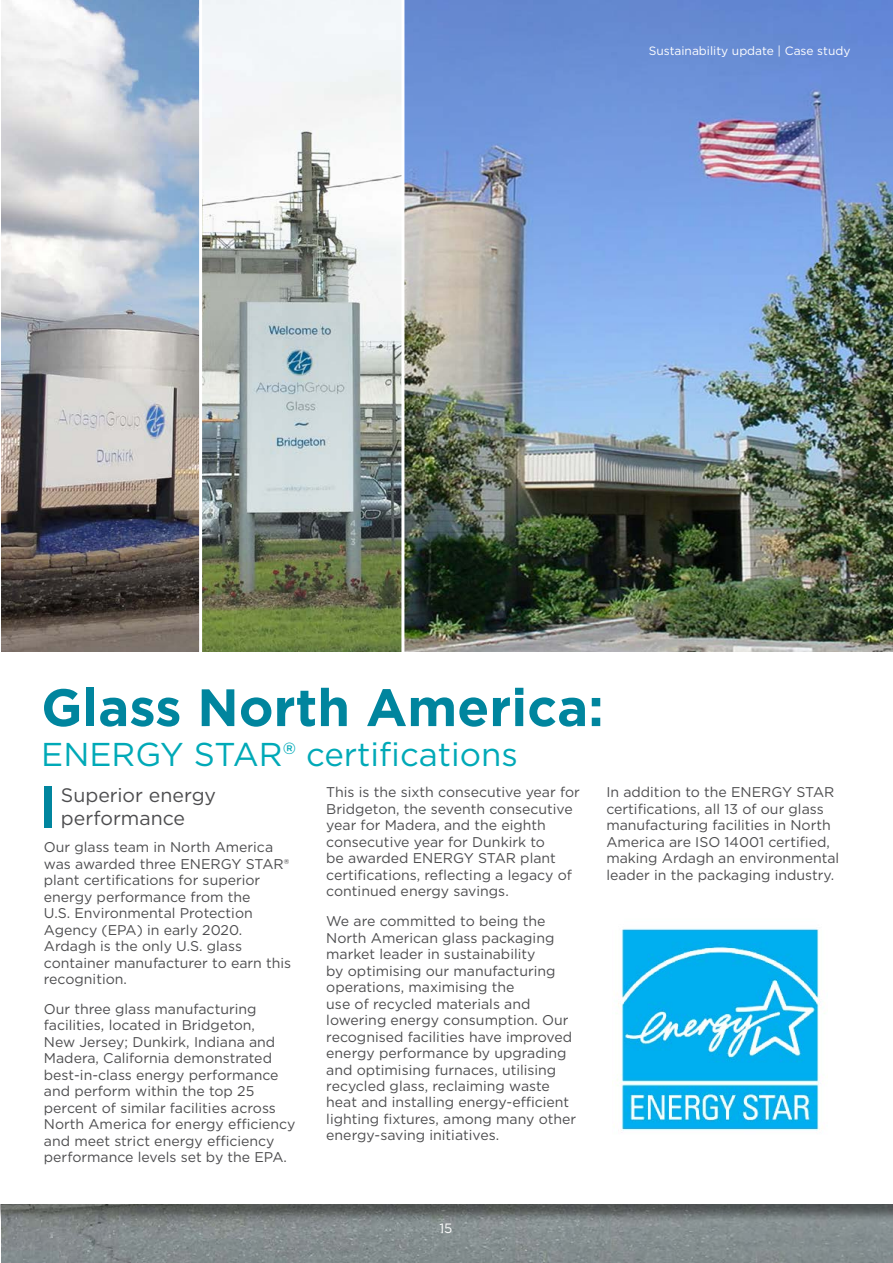
<style>
.page{position:relative;width:893px;height:1263px;background:#fff}
.page>*{position:absolute;margin:0;border:0;box-sizing:border-box;transform-origin:0 0}
.t1{font:700 52.5px "Gotham";color:#00859e}
.t2{font:33px "Gotham";color:#00a9b7}
.t3{font:19.5px/23.4px "Gotham";color:#4d4d4f}
.t4{font:14.1px/16.5px "Gotham";color:#4d4d4f}
.t5{font:13.5px "Gotham";color:#fff}
.t6{font:12px "Gotham";color:#fff}
</style>
<div class="page">
<img style="left:2px;top:0;width:197px;height:652px">
<img style="left:202px;top:0;width:199px;height:652px">
<img style="left:404px;top:0;width:489px;height:652px">
<img style="left:1px;top:1222px;width:892px;height:41px">
<div style="left:0;top:654px;width:893px;height:568px;background:#000;opacity:.4"></div>
<div style="left:0;top:652px;width:893px;height:551px;background:#fff"></div>
<div style="left:44px;top:786px;width:8px;height:42px;background:#00859e"></div>
<img style="left:616px;top:928px;width:209px;height:203px">
<p class="t6" style="left:649px;top:43px;width:203px">Sustainability update | Case study</p>
<h1 class="t1" style="left:41px;top:673px;width:564px">Glass North America:</h1>
<h2 class="t2" style="left:41px;top:733px;width:478px">ENERGY STAR® certifications</h2>
<h3 class="t3" style="left:61px;top:783px;width:157px">Superior energy performance</h3>
<p class="t4" style="left:44px;top:839px;width:249px">Our glass team in North America was awarded three ENERGY STAR® plant certifications for superior energy performance from the<br>U.S. Environmental Protection<br>Agency (EPA) in early 2020.<br>Ardagh is the only U.S. glass container manufacturer to earn this recognition.</p>
<p class="t4" style="left:44px;top:1000px;width:253px">Our three glass manufacturing facilities, located in Bridgeton,<br>New Jersey; Dunkirk, Indiana and Madera, California demonstrated best-in-class energy performance and perform within the top 25 percent of similar facilities across North America for energy efficiency and meet strict energy efficiency performance levels set by the EPA.</p>
<p class="t4" style="left:326px;top:784px;width:255px">This is the sixth consecutive year for Bridgeton, the seventh consecutive year for Madera, and the eighth consecutive year for Dunkirk to<br>be awarded ENERGY STAR plant certifications, reflecting a legacy of continued energy savings.</p>
<p class="t4" style="left:326px;top:912px;width:252px">We are committed to being the North American glass packaging market leader in sustainability<br>by optimising our manufacturing operations, maximising the<br>use of recycled materials and lowering energy consumption. Our recognised facilities have improved energy performance by upgrading and optimising furnaces, utilising recycled glass, reclaiming waste heat and installing energy-efficient lighting fixtures, among many other energy-saving initiatives.</p>
<p class="t4" style="left:606px;top:784px;width:234px">In addition to the ENERGY STAR certifications, all 13 of our glass manufacturing facilities in North America are ISO 14001 certified, making Ardagh an environmental leader in the packaging industry.</p>
<p class="t5" style="left:439px;top:1220px;width:15px">15</p>
</div>
